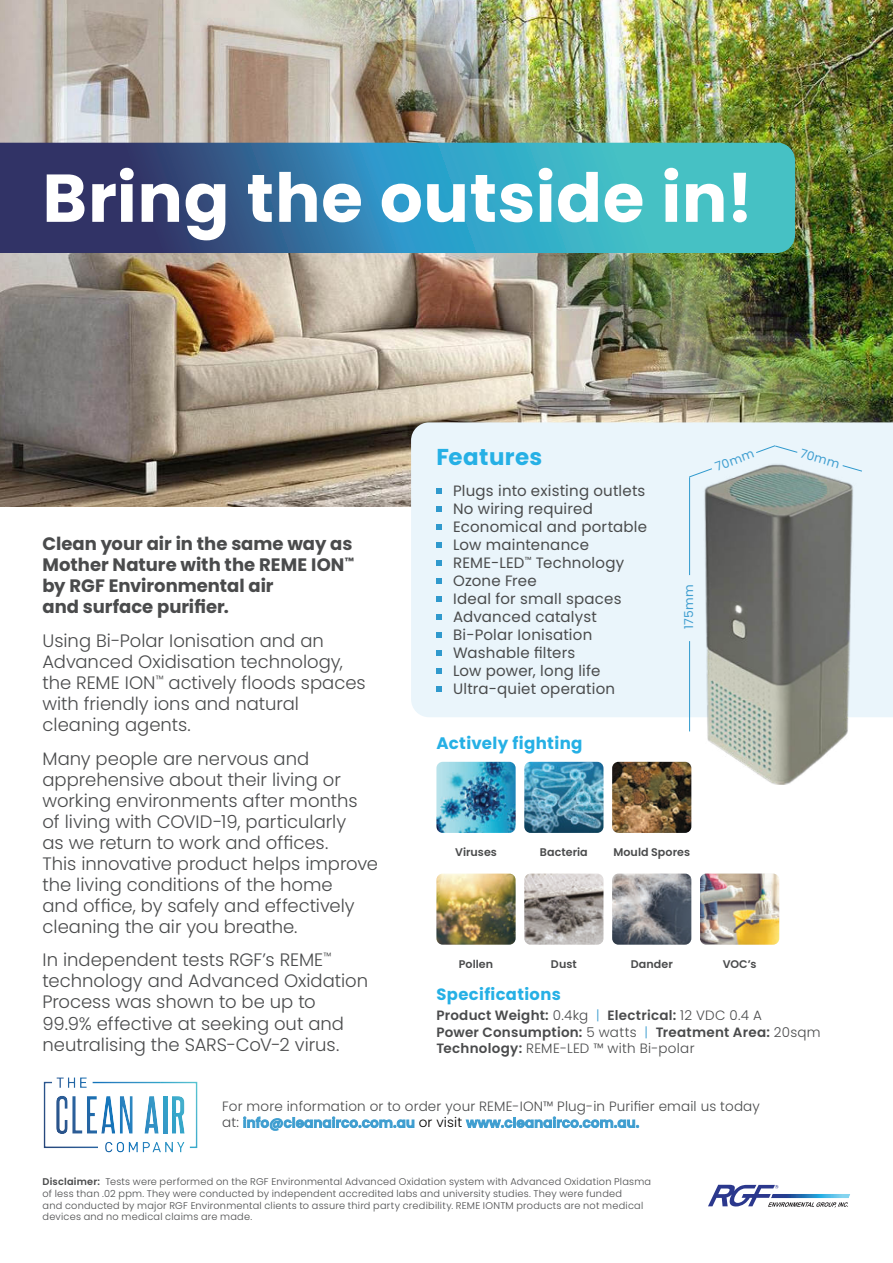
<style>
.page{position:relative;width:893px;height:1263px;background:#fff}
.page>*{position:absolute;margin:0;border:0;box-sizing:border-box;transform-origin:0 0}
.t1{font:700 67.5px "Poppins";letter-spacing:.01em;color:#fff}
.t2{font:700 22.95px "Poppins";letter-spacing:.015em;color:#26b0e5}
.t3{font:300 18px/21px "Poppins";color:#4a4b4c}
.t4{font:700 18px/21px "Poppins";color:#4a4b4c}
.t5{font:700 16.65px "Poppins";letter-spacing:.02em;color:#26b0e5}
.t6{font:700 16.35px "Poppins";letter-spacing:.025em;color:#26b0e5}
.t7{font:15px/18px "Poppins";letter-spacing:.015em;color:#4a4b4c}
.t8{font:300 13.5px/16.2px "Poppins";letter-spacing:.01em;color:#4a4b4c}
.t9{font:600 13.5px/16.2px "Poppins";letter-spacing:.015em;color:#4a4b4c}
.t10{font:12.3px "Poppins";letter-spacing:.015em;color:#3f9ed0}
.t11{font:600 11.1px "Poppins";letter-spacing:.005em;color:#4a4b4c}
.t12{font:300 9.75px/11.7px "Poppins";letter-spacing:.025em;color:#4a4b4c}
.s1{font-weight:300}
.s2{font-weight:300;color:#3f9ed0}
.s3{font-weight:600;color:#3f9ed0}
.s4{color:#000}
.s5{font-weight:600}
</style>
<div class="page">
<img style="left:0;top:0;width:893px;height:507px">
<svg style="left:0;top:142px;width:795px;height:111px;background:#3784a5"></svg>
<svg style="left:44px;top:1077px;width:154px;height:75px"></svg>
<div style="left:411px;top:422px;width:482px;height:295px;background:#eaf5fb"></div>
<svg style="left:708px;top:1185px;width:142px;height:22px"></svg>
<img style="left:436px;top:762px;width:80px;height:71px">
<img style="left:436px;top:873px;width:80px;height:72px">
<img style="left:612px;top:762px;width:79px;height:71px">
<img style="left:612px;top:873px;width:79px;height:72px">
<img style="left:524px;top:762px;width:79px;height:71px">
<img style="left:524px;top:873px;width:79px;height:72px">
<img style="left:700px;top:873px;width:79px;height:72px">
<svg style="left:437px;top:488px;width:5px;height:6px"></svg>
<svg style="left:437px;top:506px;width:5px;height:6px"></svg>
<svg style="left:437px;top:524px;width:5px;height:6px"></svg>
<svg style="left:437px;top:542px;width:5px;height:6px"></svg>
<svg style="left:437px;top:560px;width:5px;height:6px"></svg>
<svg style="left:437px;top:578px;width:5px;height:6px"></svg>
<svg style="left:437px;top:596px;width:5px;height:6px"></svg>
<svg style="left:437px;top:614px;width:5px;height:6px"></svg>
<svg style="left:437px;top:632px;width:5px;height:6px"></svg>
<svg style="left:437px;top:650px;width:5px;height:6px"></svg>
<svg style="left:437px;top:668px;width:5px;height:6px"></svg>
<svg style="left:437px;top:686px;width:5px;height:6px"></svg>
<img style="left:699px;top:463px;width:162px;height:322px">
<hr style="left:689px;top:477px;width:1px;height:98px;background:#2f99cd">
<hr style="left:689px;top:641px;width:1px;height:90px;background:#2f99cd">
<svg style="left:842px;top:465px;width:21px;height:7px"></svg>
<svg style="left:688px;top:468px;width:25px;height:10px"></svg>
<svg style="left:755px;top:445px;width:43px;height:8px"></svg>
<h1 class="t1" style="left:43px;top:168px;width:712px">Bring the outside in!</h1>
<p class="t4" style="left:43px;top:535px;width:313px">Clean your air in the same way as<br>Mother Nature with the REME ION<sup>™ </sup>by RGF Environmental air<br>and surface purifier.</p>
<p class="t3" style="left:43px;top:632px;width:325px">Using Bi-Polar Ionisation and an<br>Advanced Oxidisation technology, the REME ION<sup>™</sup> actively floods spaces with friendly ions and natural cleaning agents.</p>
<p class="t3" style="left:43px;top:749px;width:337px">Many people are nervous and apprehensive about their living or working environments after months of living with COVID-19, particularly<br>as we return to work and offices.<br>This innovative product helps improve the living conditions of the home<br>and office, by safely and effectively cleaning the air you breathe.</p>
<p class="t3" style="left:43px;top:951px;width:327px">In independent tests RGF’s REME<sup>™ </sup>technology and Advanced Oxidation Process was shown to be up to 99.9% effective at seeking out and neutralising the SARS-CoV-2 virus.</p>
<p class="t2" style="left:436px;top:446px;width:107px">Features</p>
<p class="t7" style="left:453px;top:483px;width:196px">Plugs into existing outlets<br>No wiring required<br>Economical and portable<br>Low maintenance<br>REME-LED<sup>™</sup> Technology<br>Ozone Free<br>Ideal for small spaces<br>Advanced catalyst<br>Bi-Polar Ionisation<br>Washable filters<br>Low power, long life<br>Ultra-quiet operation</p>
<p class="t5" style="left:436px;top:735px;width:148px">Actively fighting</p>
<p class="t10" style="left:714px;top:462px;width:42px;rotate:-20deg">70mm</p>
<p class="t10" style="left:802px;top:448px;width:42px;rotate:16deg">70mm</p>
<p class="t10" style="left:684px;top:629px;width:46px;rotate:-90deg">175mm</p>
<p class="t11" style="left:455px;top:847px;width:43px">Viruses</p>
<p class="t11" style="left:540px;top:847px;width:49px">Bacteria</p>
<p class="t11" style="left:613px;top:847px;width:78px">Mould Spores</p>
<p class="t11" style="left:459px;top:959px;width:36px">Pollen</p>
<p class="t11" style="left:551px;top:959px;width:27px">Dust</p>
<p class="t11" style="left:631px;top:959px;width:44px">Dander</p>
<p class="t11" style="left:723px;top:959px;width:35px">VOC’s</p>
<p class="t6" style="left:436px;top:987px;width:126px">Specifications</p>
<p class="t9" style="left:436px;top:1009px;width:386px">Product Weight: <span class="s1">0.4kg</span> <span class="s2">|</span> Electrical: <span class="s1">12 VDC 0.4 A<br></span>Power Consumption: <span class="s1">5 watts</span> <span class="s2">|</span> Treatment Area: <span class="s1">20sqm<br></span>Technology: <span class="s1">REME-LED ™ with Bi-polar</span></p>
<p class="t8" style="left:222px;top:1098px;width:539px">For more information or to order your REME-ION™ Plug-in Purifier email us today at: <span class="s3">info@cleanairco.com.au</span> <span class="s4">or visit</span> <span class="s3">www.cleanairco.com.au.</span></p>
<p class="t12" style="left:43px;top:1176px;width:610px"><span class="s5">Disclaimer:</span> Tests were performed on the RGF Environmental Advanced Oxidation system with Advanced Oxidation Plasma of less than .02 ppm. They were conducted by independent accredited labs and university studies. They were funded<br>and conducted by major RGF Environmental clients to assure third party credibility. REME IONTM products are not medical devices and no medical claims are made.</p>
</div>
